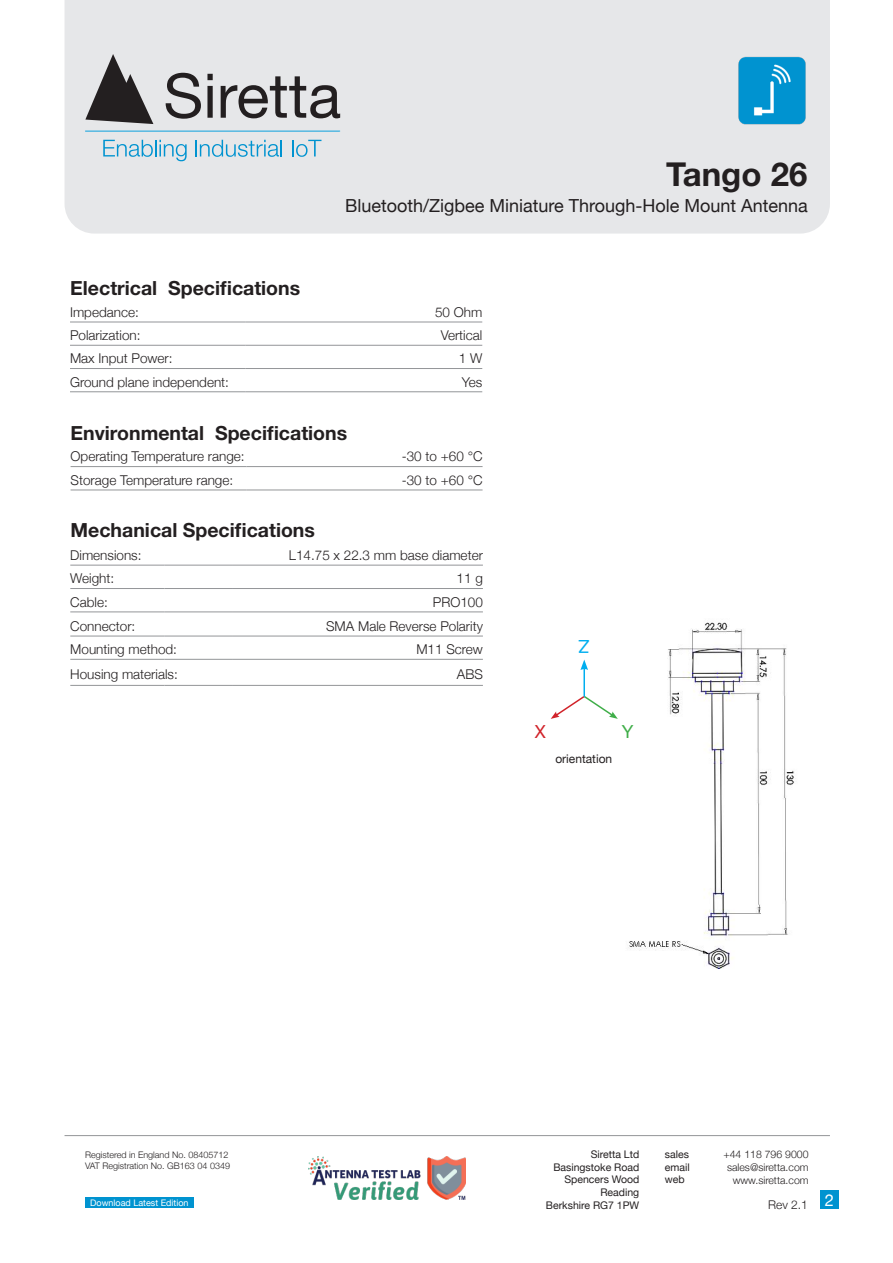
<style>
.page{position:relative;width:893px;height:1263px;background:#fff}
.page>*{position:absolute;margin:0;border:0;box-sizing:border-box;transform-origin:0 0}
.t1{font:700 33px "Helvetica Neue";color:#231f20}
.t2{font:700 19.5px "Helvetica Neue";color:#231f20}
.t3{font:18px "Helvetica Neue";color:#231f20}
.t4{font:18px "Helvetica Neue";color:#00aeef}
.t5{font:18px "Helvetica Neue";color:#d1232a}
.t6{font:18px "Helvetica Neue";color:#40ae49}
.t7{font:16.5px "Helvetica Neue";color:#fff}
.t8{font:300 13.5px "Helvetica Neue";color:#231f20}
.t9{font:12px "Helvetica Neue";color:#231f20}
.t10{font:300 12px "Helvetica Neue";color:#231f20}
.t11{font:10.5px/12.6px "Helvetica Neue";color:#231f20;text-align:right}
.t12{font:300 10.5px/12.6px "Helvetica Neue";color:#231f20;text-align:right}
.t13{font:300 9px/10.8px "Helvetica Neue";color:#231f20}
.t14{font:9px "Helvetica Neue";color:#fff}
</style>
<div class="page">
<div style="left:65px;top:0;width:765px;height:234px;background:#e6e7e9"></div>
<svg style="left:85px;top:54px;width:68px;height:70px;background:#848384"></svg>
<hr style="left:85px;top:131px;width:255px;height:1px;background:#24aae1">
<svg style="left:166px;top:73px;width:35px;height:46px;background:#989798"></svg>
<svg style="left:207px;top:74px;width:6px;height:44px"></svg>
<svg style="left:221px;top:76px;width:119px;height:42px;background:#a09fa1"></svg>
<svg style="left:103px;top:140px;width:84px;height:21px;background:#b2d4e3"></svg>
<svg style="left:195px;top:140px;width:87px;height:17px"></svg>
<svg style="left:292px;top:140px;width:29px;height:17px"></svg>
<img style="left:736px;top:55px;width:72px;height:71px">
<hr style="left:65px;top:1135px;width:765px;height:1px;background:#939598">
<img style="left:309px;top:1157px;width:156px;height:42px">
<div style="left:85px;top:1197px;width:109px;height:11px;background:#0093d0"></div>
<div style="left:820px;top:1190px;width:19px;height:19px;background:#0093d0"></div>
<img style="left:628px;top:622px;width:166px;height:346px">
<hr style="left:70px;top:322px;width:176px;height:1px;background:#939598">
<hr style="left:246px;top:322px;width:236px;height:1px;background:#939598">
<hr style="left:70px;top:345px;width:176px;height:1px;background:#939598">
<hr style="left:246px;top:345px;width:236px;height:1px;background:#939598">
<hr style="left:70px;top:368px;width:176px;height:1px;background:#939598">
<hr style="left:246px;top:368px;width:236px;height:1px;background:#939598">
<hr style="left:70px;top:391px;width:176px;height:1px;background:#939598">
<hr style="left:246px;top:391px;width:236px;height:1px;background:#939598">
<hr style="left:70px;top:565px;width:94px;height:1px;background:#939598">
<hr style="left:164px;top:565px;width:68px;height:1px;background:#939598">
<hr style="left:232px;top:565px;width:251px;height:1px;background:#939598">
<hr style="left:70px;top:588px;width:94px;height:1px;background:#939598">
<hr style="left:164px;top:588px;width:68px;height:1px;background:#939598">
<hr style="left:232px;top:588px;width:251px;height:1px;background:#939598">
<hr style="left:70px;top:612px;width:94px;height:1px;background:#939598">
<hr style="left:164px;top:612px;width:68px;height:1px;background:#939598">
<hr style="left:232px;top:612px;width:251px;height:1px;background:#939598">
<hr style="left:70px;top:636px;width:94px;height:1px;background:#939598">
<hr style="left:164px;top:636px;width:68px;height:1px;background:#939598">
<hr style="left:232px;top:636px;width:251px;height:1px;background:#939598">
<hr style="left:70px;top:659px;width:94px;height:1px;background:#939598">
<hr style="left:164px;top:659px;width:68px;height:1px;background:#939598">
<hr style="left:232px;top:659px;width:251px;height:1px;background:#939598">
<hr style="left:70px;top:685px;width:94px;height:1px;background:#939598">
<hr style="left:164px;top:685px;width:68px;height:1px;background:#939598">
<hr style="left:232px;top:685px;width:251px;height:1px;background:#939598">
<hr style="left:71px;top:466px;width:175px;height:1px;background:#939598">
<hr style="left:246px;top:466px;width:237px;height:1px;background:#939598">
<hr style="left:71px;top:490px;width:175px;height:1px;background:#939598">
<hr style="left:246px;top:490px;width:237px;height:1px;background:#939598">
<hr style="left:583px;top:668px;width:2px;height:29px;background:#00aeef">
<svg style="left:580px;top:659px;width:8px;height:11px"></svg>
<svg style="left:551px;top:695px;width:67px;height:24px"></svg>
<h1 class="t1" style="left:666px;top:153px;width:143px">Tango 26</h1>
<h3 class="t3" style="left:345px;top:195px;width:464px">Bluetooth/Zigbee Miniature Through-Hole Mount Antenna</h3>
<p class="t2" style="left:70px;top:276px;width:231px">Electrical Specifications</p>
<p class="t8" style="left:70px;top:304px;width:70px">Impedance:</p>
<p class="t8" style="left:435px;top:304px;width:49px">50 Ohm</p>
<p class="t8" style="left:70px;top:327px;width:72px">Polarization:</p>
<p class="t8" style="left:441px;top:327px;width:43px">Vertical</p>
<p class="t8" style="left:70px;top:350px;width:104px">Max Input Power:</p>
<p class="t8" style="left:459px;top:350px;width:25px">1 W</p>
<p class="t8" style="left:70px;top:374px;width:161px">Ground plane independent:</p>
<p class="t8" style="left:462px;top:374px;width:22px">Yes</p>
<p class="t2" style="left:71px;top:421px;width:278px">Environmental Specifications</p>
<p class="t8" style="left:71px;top:448px;width:176px">Operating Temperature range:</p>
<p class="t8" style="left:402px;top:448px;width:82px">-30 to +60 °C</p>
<p class="t8" style="left:71px;top:472px;width:164px">Storage Temperature range:</p>
<p class="t8" style="left:402px;top:472px;width:82px">-30 to +60 °C</p>
<p class="t2" style="left:71px;top:518px;width:246px">Mechanical Specifications</p>
<p class="t8" style="left:70px;top:547px;width:73px">Dimensions:</p>
<p class="t8" style="left:289px;top:547px;width:196px">L14.75 x 22.3 mm base diameter</p>
<p class="t8" style="left:70px;top:570px;width:46px">Weight:</p>
<p class="t8" style="left:457px;top:570px;width:28px">11 g</p>
<p class="t8" style="left:70px;top:594px;width:39px">Cable:</p>
<p class="t8" style="left:433px;top:594px;width:52px">PRO100</p>
<p class="t8" style="left:70px;top:617px;width:67px">Connector:</p>
<p class="t8" style="left:326px;top:617px;width:158px">SMA Male Reverse Polarity</p>
<p class="t8" style="left:70px;top:641px;width:108px">Mounting method:</p>
<p class="t8" style="left:416px;top:641px;width:68px">M11 Screw</p>
<p class="t8" style="left:70px;top:666px;width:109px">Housing materials:</p>
<p class="t8" style="left:457px;top:666px;width:28px">ABS</p>
<p class="t4" style="left:589px;top:657px;width:12px;rotate:-180deg">Z</p>
<p class="t5" style="left:535px;top:721px;width:12px">X</p>
<p class="t6" style="left:622px;top:721px;width:13px">Y</p>
<p class="t9" style="left:555px;top:752px;width:58px">orientation</p>
<p class="t13" style="left:85px;top:1149px;width:146px">Registered in England No. 08405712<br>VAT Registration No. GB163 04 0349</p>
<p class="t11" style="left:546px;top:1148px;width:95px">Siretta Ltd<br>Basingstoke Road<br>Spencers Wood<br>Reading<br>Berkshire RG7 1PW</p>
<p class="t11" style="left:665px;top:1148px;width:26px;text-align:justify">sales email web</p>
<p class="t12" style="left:723px;top:1148px;width:87px">+44 118 796 9000 sales@siretta.com www.siretta.com</p>
<p class="t14" style="left:90px;top:1197px;width:100px">Download Latest Edition</p>
<p class="t7" style="left:825px;top:1190px;width:11px">2</p>
<p class="t10" style="left:768px;top:1197px;width:41px">Rev 2.1</p>
</div>
